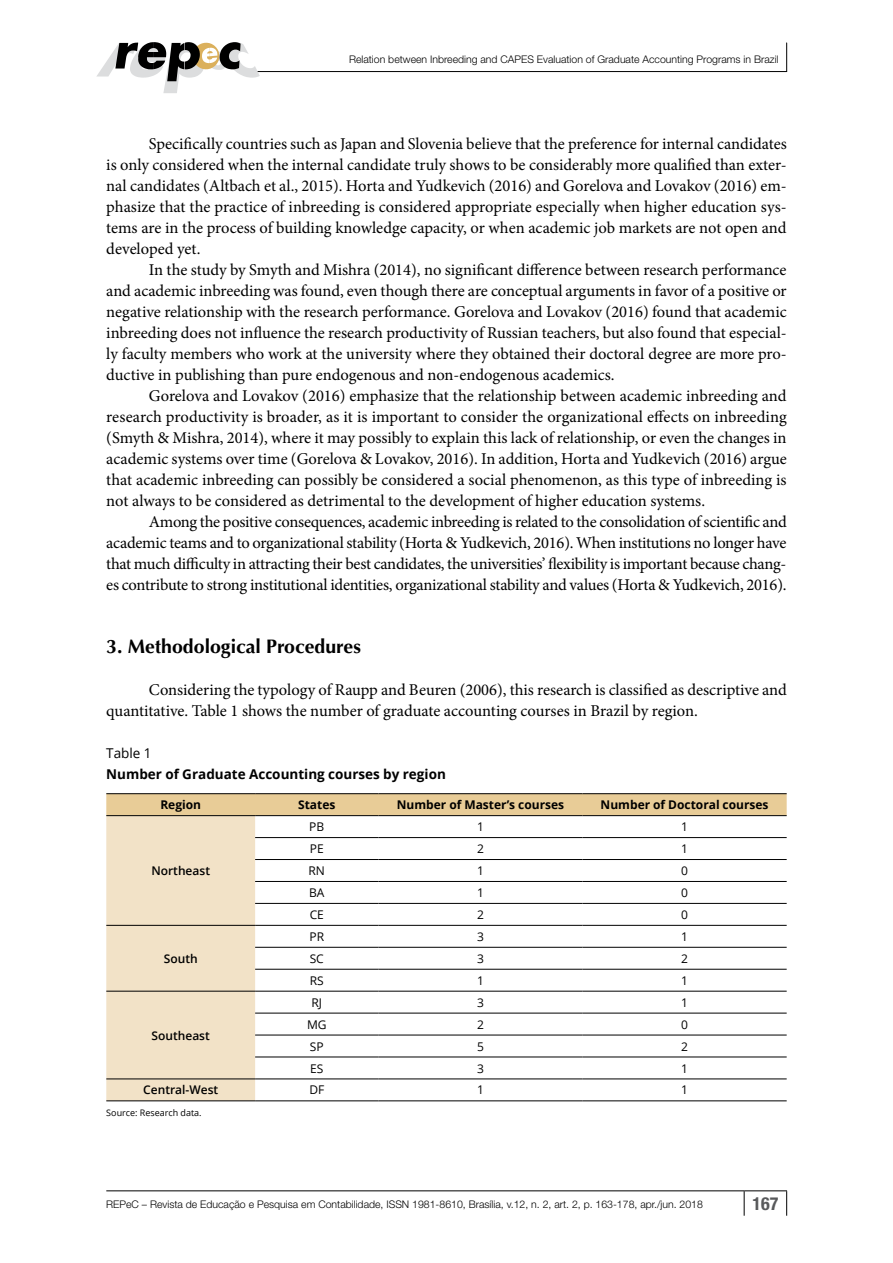
<style>
.page{position:relative;width:893px;height:1263px;background:#fff}
.page>*{position:absolute;margin:0;border:0;box-sizing:border-box;transform-origin:0 0}
.t1{font:700 19.5px "Optima CE";color:#000}
.t2{font:700 condensed 18px "Helvetica Neue LT Std";color:#58595b}
.t3{font:16.5px/21px "Minion Pro";letter-spacing:-.005em;color:#000;text-align:justify}
.t4{font:700 13.5px "Open Sans";color:#000}
.t5{font:13.5px "Open Sans";color:#000}
.t6{font:700 12px "Open Sans";color:#000}
.t7{font:12px "Open Sans";color:#000}
.t8{font:600 12px "Open Sans";color:#000}
.t9{font:300 10.5px "Helvetica Neue LT Std";color:#000}
.t10{font:9px "Open Sans";color:#000}
</style>
<div class="page">
<hr style="left:106px;top:1190px;width:638px;height:1px;background:#000">
<hr style="left:744px;top:1190px;width:43px;height:1px;background:#000">
<svg style="left:744px;top:1191px;width:1px;height:25px"></svg>
<svg style="left:786px;top:1191px;width:1px;height:25px"></svg>
<hr style="left:254px;top:71px;width:533px;height:1px;background:#000">
<svg style="left:786px;top:43px;width:1px;height:28px"></svg>
<svg style="left:97px;top:42px;width:163px;height:51px"></svg>
<svg style="left:106px;top:794px;width:681px;height:306px"></svg>
<hr style="left:255px;top:837px;width:123px;height:1px;background:#000">
<hr style="left:378px;top:837px;width:205px;height:1px;background:#000">
<hr style="left:583px;top:837px;width:204px;height:1px;background:#000">
<hr style="left:255px;top:859px;width:123px;height:1px;background:#000">
<hr style="left:378px;top:859px;width:205px;height:1px;background:#000">
<hr style="left:583px;top:859px;width:204px;height:1px;background:#000">
<hr style="left:255px;top:881px;width:123px;height:1px;background:#000">
<hr style="left:378px;top:881px;width:205px;height:1px;background:#000">
<hr style="left:583px;top:881px;width:204px;height:1px;background:#000">
<hr style="left:255px;top:903px;width:123px;height:1px;background:#000">
<hr style="left:378px;top:903px;width:205px;height:1px;background:#000">
<hr style="left:583px;top:903px;width:204px;height:1px;background:#000">
<hr style="left:255px;top:947px;width:123px;height:1px;background:#000">
<hr style="left:378px;top:947px;width:205px;height:1px;background:#000">
<hr style="left:583px;top:947px;width:204px;height:1px;background:#000">
<hr style="left:255px;top:969px;width:123px;height:1px;background:#000">
<hr style="left:378px;top:969px;width:205px;height:1px;background:#000">
<hr style="left:583px;top:969px;width:204px;height:1px;background:#000">
<hr style="left:255px;top:1013px;width:123px;height:1px;background:#000">
<hr style="left:378px;top:1013px;width:205px;height:1px;background:#000">
<hr style="left:583px;top:1013px;width:204px;height:1px;background:#000">
<hr style="left:255px;top:1035px;width:123px;height:1px;background:#000">
<hr style="left:378px;top:1035px;width:205px;height:1px;background:#000">
<hr style="left:583px;top:1035px;width:204px;height:1px;background:#000">
<hr style="left:255px;top:1056px;width:123px;height:1px;background:#000">
<hr style="left:378px;top:1056px;width:205px;height:1px;background:#000">
<hr style="left:583px;top:1056px;width:204px;height:1px;background:#000">
<hr style="left:106px;top:925px;width:149px;height:1px;background:#000">
<hr style="left:255px;top:925px;width:123px;height:1px;background:#000">
<hr style="left:378px;top:925px;width:205px;height:1px;background:#000">
<hr style="left:583px;top:925px;width:204px;height:1px;background:#000">
<hr style="left:106px;top:991px;width:149px;height:1px;background:#000">
<hr style="left:255px;top:991px;width:123px;height:1px;background:#000">
<hr style="left:378px;top:991px;width:205px;height:1px;background:#000">
<hr style="left:583px;top:991px;width:204px;height:1px;background:#000">
<hr style="left:106px;top:1078px;width:149px;height:1px;background:#000">
<hr style="left:255px;top:1078px;width:123px;height:1px;background:#000">
<hr style="left:378px;top:1078px;width:205px;height:1px;background:#000">
<hr style="left:583px;top:1078px;width:204px;height:1px;background:#000">
<hr style="left:106px;top:793px;width:149px;height:1px;background:#000">
<hr style="left:255px;top:793px;width:123px;height:1px;background:#000">
<hr style="left:378px;top:793px;width:205px;height:1px;background:#000">
<hr style="left:583px;top:793px;width:204px;height:1px;background:#000">
<hr style="left:255px;top:815px;width:123px;height:1px;background:#000">
<hr style="left:378px;top:815px;width:205px;height:1px;background:#000">
<hr style="left:583px;top:815px;width:204px;height:1px;background:#000">
<hr style="left:255px;top:1100px;width:123px;height:1px;background:#000">
<hr style="left:378px;top:1100px;width:205px;height:1px;background:#000">
<hr style="left:583px;top:1100px;width:204px;height:1px;background:#000">
<hr style="left:106px;top:815px;width:149px;height:1px;background:#000">
<hr style="left:106px;top:1100px;width:149px;height:1px;background:#000">
<p class="t9" style="left:349px;top:53px;width:431px">Relation between Inbreeding and CAPES Evaluation of Graduate Accounting Programs in Brazil</p>
<p class="t3" style="left:106px;top:133px;width:682px;text-indent:43px">Specifically countries such as Japan and Slovenia believe that the preference for internal candidates is only considered when the internal candidate truly shows to be considerably more qualified than exter&shy;nal candidates (Altbach et al., 2015). Horta and Yudkevich (2016) and Gorelova and Lovakov (2016) em&shy;phasize that the practice of inbreeding is considered appropriate especially when higher education sys&shy;tems are in the process of building knowledge capacity, or when academic job markets are not open and developed yet.</p>
<p class="t3" style="left:106px;top:259px;width:682px;text-indent:43px">In the study by Smyth and Mishra (2014), no significant difference between research performance and academic inbreeding was found, even though there are conceptual arguments in favor of a positive or negative relationship with the research performance. Gorelova and Lovakov (2016) found that academic inbreeding does not influence the research productivity of Russian teachers, but also found that especial&shy;ly faculty members who work at the university where they obtained their doctoral degree are more pro&shy;ductive in publishing than pure endogenous and non-endogenous academics.</p>
<p class="t3" style="left:106px;top:385px;width:682px;text-indent:43px">Gorelova and Lovakov (2016) emphasize that the relationship between academic inbreeding and research productivity is broader, as it is important to consider the organizational effects on inbreeding (Smyth &amp; Mishra, 2014), where it may possibly to explain this lack of relationship, or even the changes in academic systems over time (Gorelova &amp; Lovakov, 2016). In addition, Horta and Yudkevich (2016) argue that academic inbreeding can possibly be considered a social phenomenon, as this type of inbreeding is not always to be considered as detrimental to the development of higher education systems.</p>
<p class="t3" style="left:106px;top:511px;width:682px;text-indent:43px">Among the positive consequences, academic inbreeding is related to the consolidation of scientific and academic teams and to organizational stability (Horta &amp; Yudkevich, 2016). When institutions no longer have that much difficulty in attracting their best candidates, the universities’ flexibility is important because chang&shy;es contribute to strong institutional identities, organizational stability and values (Horta &amp; Yudkevich, 2016).</p>
<p class="t1" style="left:106px;top:634px;width:256px">3. Methodological Procedures</p>
<p class="t3" style="left:106px;top:679px;width:682px;text-indent:43px">Considering the typology of Raupp and Beuren (2006), this research is classified as descriptive and quantitative. Table 1 shows the number of graduate accounting courses in Brazil by region.</p>
<p class="t5" style="left:106px;top:744px;width:47px">Table 1</p>
<p class="t4" style="left:106px;top:764px;width:341px">Number of Graduate Accounting courses by region</p>
<p class="t6" style="left:160px;top:796px;width:42px">Region</p>
<p class="t6" style="left:298px;top:796px;width:39px">States</p>
<p class="t6" style="left:397px;top:796px;width:169px">Number of Master’s courses</p>
<p class="t6" style="left:601px;top:796px;width:169px">Number of Doctoral courses</p>
<p class="t8" style="left:151px;top:862px;width:60px">Northeast</p>
<p class="t8" style="left:164px;top:950px;width:35px">South</p>
<p class="t8" style="left:152px;top:1027px;width:60px">Southeast</p>
<p class="t7" style="left:309px;top:819px;width:16px">PB</p>
<p class="t7" style="left:477px;top:819px;width:8px">1</p>
<p class="t7" style="left:681px;top:819px;width:8px">1</p>
<p class="t7" style="left:310px;top:840px;width:15px">PE</p>
<p class="t7" style="left:477px;top:840px;width:8px">2</p>
<p class="t7" style="left:681px;top:840px;width:8px">1</p>
<p class="t7" style="left:309px;top:862px;width:18px">RN</p>
<p class="t7" style="left:477px;top:862px;width:8px">1</p>
<p class="t7" style="left:681px;top:862px;width:8px">0</p>
<p class="t7" style="left:309px;top:884px;width:17px">BA</p>
<p class="t7" style="left:477px;top:884px;width:8px">1</p>
<p class="t7" style="left:681px;top:884px;width:8px">0</p>
<p class="t7" style="left:310px;top:906px;width:16px">CE</p>
<p class="t7" style="left:477px;top:906px;width:8px">2</p>
<p class="t7" style="left:681px;top:906px;width:8px">0</p>
<p class="t7" style="left:309px;top:928px;width:16px">PR</p>
<p class="t7" style="left:477px;top:928px;width:8px">3</p>
<p class="t7" style="left:681px;top:928px;width:8px">1</p>
<p class="t7" style="left:310px;top:950px;width:16px">SC</p>
<p class="t7" style="left:477px;top:950px;width:8px">3</p>
<p class="t7" style="left:681px;top:950px;width:8px">2</p>
<p class="t7" style="left:310px;top:972px;width:16px">RS</p>
<p class="t7" style="left:477px;top:972px;width:8px">1</p>
<p class="t7" style="left:681px;top:972px;width:8px">1</p>
<p class="t7" style="left:311px;top:994px;width:12px">RJ</p>
<p class="t7" style="left:477px;top:994px;width:8px">3</p>
<p class="t7" style="left:681px;top:994px;width:8px">1</p>
<p class="t7" style="left:307px;top:1016px;width:21px">MG</p>
<p class="t7" style="left:477px;top:1016px;width:8px">2</p>
<p class="t7" style="left:681px;top:1016px;width:8px">0</p>
<p class="t7" style="left:310px;top:1038px;width:15px">SP</p>
<p class="t7" style="left:477px;top:1038px;width:8px">5</p>
<p class="t7" style="left:681px;top:1038px;width:8px">2</p>
<p class="t7" style="left:310px;top:1060px;width:15px">ES</p>
<p class="t7" style="left:477px;top:1060px;width:8px">3</p>
<p class="t7" style="left:681px;top:1060px;width:8px">1</p>
<p class="t8" style="left:143px;top:1082px;width:77px">Central-West</p>
<p class="t7" style="left:309px;top:1082px;width:16px">DF</p>
<p class="t7" style="left:477px;top:1082px;width:8px">1</p>
<p class="t7" style="left:681px;top:1082px;width:8px">1</p>
<p class="t10" style="left:106px;top:1106px;width:97px">Source: Research data.</p>
<p class="t9" style="left:106px;top:1197px;width:598px">REPeC – Revista de Educação e Pesquisa em Contabilidade, ISSN 1981-8610, Brasília, v.12, n. 2, art. 2, p. 163-178, apr./jun. 2018</p>
<p class="t2" style="left:752px;top:1192px;width:27px">167</p>
</div>
